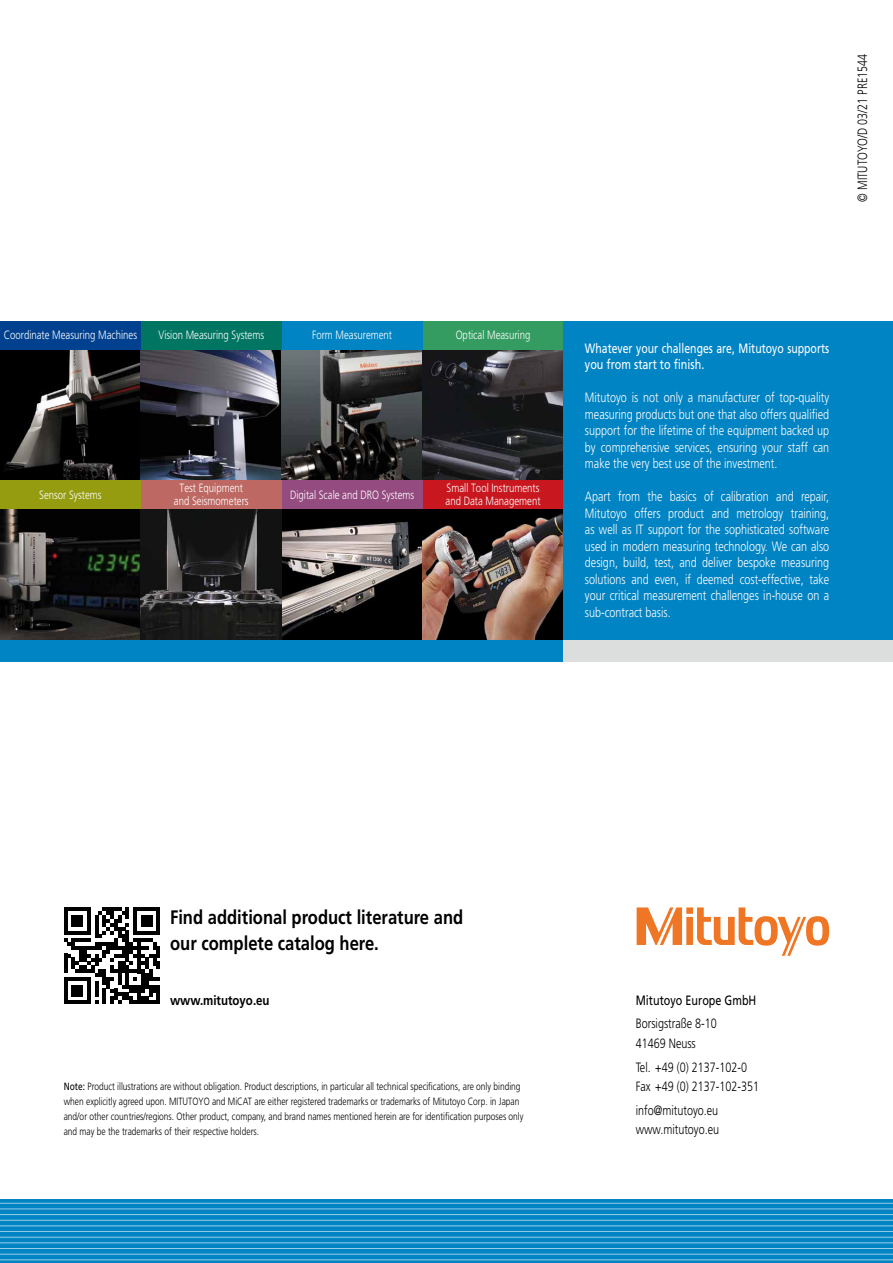
<style>
.page{position:relative;width:893px;height:1263px;background:#fff}
.page>*{position:absolute;margin:0;border:0;box-sizing:border-box;transform-origin:0 0}
.t1{font:700 19.5px/25.5px "Mitutoyo Frutiger";color:#000}
.t2{font:300 13.5px/16.5px "Mitutoyo Frutiger";color:#fff;text-align:justify}
.t3{font:300 13.5px/19.5px "Mitutoyo Frutiger";color:#000}
.t4{font:13.5px/16.5px "Mitutoyo Frutiger";color:#fff}
.t5{font:13.5px "Mitutoyo Frutiger";color:#000}
.t6{font:700 13.5px "Mitutoyo Frutiger";color:#000}
.t7{font:300 12px/13.5px "Mitutoyo Frutiger";color:#fff;text-align:center}
.t8{font:300 10.5px/15px "Mitutoyo Frutiger";color:#000}
.s1{font-weight:400}
</style>
<div class="page">
<img style="left:0;top:350px;width:141px;height:130px">
<img style="left:0;top:509px;width:141px;height:131px">
<img style="left:141px;top:350px;width:141px;height:130px">
<svg style="left:282px;top:350px;width:141px;height:130px;background:#424242"></svg>
<svg style="left:282px;top:509px;width:141px;height:131px;background:#514c4b"></svg>
<svg style="left:423px;top:350px;width:140px;height:130px;background:#2a292d"></svg>
<svg style="left:141px;top:509px;width:141px;height:131px;background:#272626"></svg>
<img style="left:423px;top:509px;width:140px;height:131px">
<div style="left:0;top:321px;width:141px;height:29px;background:#00418f"></div>
<div style="left:0;top:480px;width:141px;height:29px;background:#959c0f"></div>
<div style="left:0;top:640px;width:563px;height:21px;background:#0084c4"></div>
<div style="left:141px;top:321px;width:141px;height:29px;background:#007562"></div>
<div style="left:141px;top:480px;width:141px;height:29px;background:#bd6863"></div>
<div style="left:282px;top:321px;width:141px;height:29px;background:#0084c4"></div>
<div style="left:282px;top:480px;width:141px;height:29px;background:#934b80"></div>
<div style="left:423px;top:321px;width:140px;height:29px;background:#349c61"></div>
<div style="left:423px;top:480px;width:140px;height:29px;background:#c8171e"></div>
<div style="left:563px;top:321px;width:330px;height:321px;background:#0084c4"></div>
<div style="left:563px;top:640px;width:330px;height:21px;background:#dcdddd"></div>
<svg style="left:637px;top:907px;width:192px;height:49px"></svg>
<svg style="left:0;top:1199px;width:893px;height:64px;background:#0887c5"></svg>
<hr style="left:0;top:1259px;width:893px;height:1px;background:#fff">
<hr style="left:0;top:1254px;width:893px;height:1px;background:#fff">
<hr style="left:0;top:1248px;width:893px;height:1px;background:#fff">
<hr style="left:0;top:1242px;width:893px;height:1px;background:#fff">
<hr style="left:0;top:1237px;width:893px;height:1px;background:#fff">
<hr style="left:0;top:1231px;width:893px;height:1px;background:#fff">
<hr style="left:0;top:1225px;width:893px;height:1px;background:#fff">
<hr style="left:0;top:1220px;width:893px;height:1px;background:#fff">
<hr style="left:0;top:1214px;width:893px;height:1px;background:#fff">
<hr style="left:0;top:1209px;width:893px;height:1px;background:#fff">
<hr style="left:0;top:1203px;width:893px;height:1px;background:#fff">
<svg style="left:64px;top:907px;width:96px;height:97px"></svg>
<p class="t3" style="left:853px;top:202px;width:149px;rotate:-90deg">© MITUTOYO/D 03/21 PRE1544</p>
<p class="t7" style="left:4px;top:328px;width:135px">Coordinate Measuring Machines</p>
<p class="t7" style="left:159px;top:328px;width:107px">Vision Measuring Systems</p>
<p class="t7" style="left:312px;top:328px;width:81px">Form Measurement</p>
<p class="t7" style="left:456px;top:328px;width:76px">Optical Measuring</p>
<p class="t7" style="left:39px;top:488px;width:64px">Sensor Systems</p>
<p class="t7" style="left:174px;top:481px;width:76px">Test Equipment and Seismometers</p>
<p class="t7" style="left:290px;top:488px;width:126px">Digital Scale and DRO Systems</p>
<p class="t7" style="left:446px;top:481px;width:96px;text-align:left">Small Tool Instruments and Data Management</p>
<p class="t4" style="left:585px;top:340px;width:246px">Whatever your challenges are, Mitutoyo supports you from start to finish.</p>
<p class="t2" style="left:585px;top:389px;width:246px">Mitutoyo is not only a manufacturer of top-quality measuring products but one that also offers qualified support for the lifetime of the equipment backed up by comprehensive services, ensuring your staff can make the very best use of the investment.</p>
<p class="t2" style="left:585px;top:488px;width:246px">Apart from the basics of calibration and repair, Mitutoyo offers product and metrology training, as well as IT support for the sophisticated software used in modern measuring technology. We can also design, build, test, and deliver bespoke measuring solutions and even, if deemed cost-effective, take your critical measurement challenges in-house on a sub-contract basis.</p>
<h1 class="t1" style="left:170px;top:904px;width:295px">Find additional product literature and our complete catalog here.</h1>
<p class="t6" style="left:170px;top:992px;width:101px">www.mitutoyo.eu</p>
<p class="t5" style="left:636px;top:992px;width:122px">Mitutoyo Europe GmbH</p>
<p class="t3" style="left:636px;top:1014px;width:83px">Borsigstraße 8-10<br>41469 Neuss</p>
<p class="t3" style="left:636px;top:1057px;width:125px">Tel. +49 (0) 2137-102-0<br>Fax +49 (0) 2137-102-351</p>
<p class="t3" style="left:636px;top:1100px;width:85px">info@mitutoyo.eu www.mitutoyo.eu</p>
<p class="t8" style="left:64px;top:1079px;width:461px"><span class="s1">Note:</span> Product illustrations are without obligation. Product descriptions, in particular all technical specifications, are only binding when explicitly agreed upon. MITUTOYO and MiCAT are either registered trademarks or trademarks of Mitutoyo Corp. in Japan and/or other countries/regions. Other product, company, and brand names mentioned herein are for identification purposes only and may be the trademarks of their respective holders.</p>
</div>
